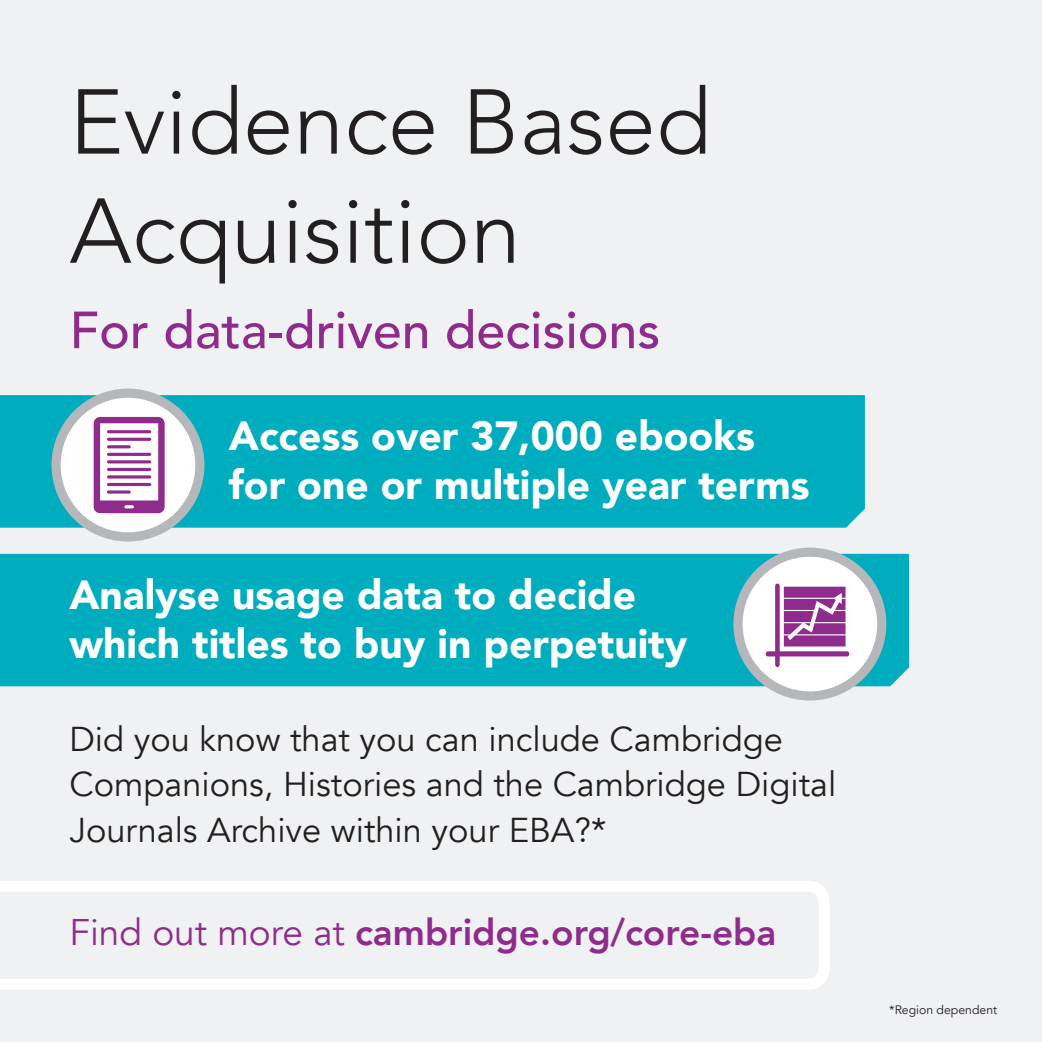
<style>
.page{position:relative;width:1042px;height:1042px;background:#f0f1f2}
.page>*{position:absolute;margin:0;border:0;box-sizing:border-box;transform-origin:0 0}
.t1{font:300 91px/109px "Avenir";color:#231f20}
.t2{font:500 51.62px "Avenir";color:#8f2b8c}
.t3{font:900 40.6px/48.8px "Avenir";color:#fff}
.t4{font:800 36.93px "Avenir";color:#8f2b8c}
.t5{font:34.48px/45.1px "Avenir";color:#231f20}
.t6{font:12.25px "Avenir";color:#231f20}
.s1{font-weight:400}
</style>
<div class="page">
<svg style="left:0;top:881px;width:829px;height:109px"></svg>
<div style="left:0;top:395px;width:865px;height:133px;background:#00adbe"></div>
<svg style="left:56px;top:393px;width:144px;height:144px;fill:#fff"></svg>
<div style="left:52px;top:388px;width:152px;height:153px;border:9px solid #b6b7bb;border-radius:50%"></div>
<svg style="left:94px;top:417px;width:71px;height:96px"></svg>
<hr style="left:107px;top:430px;width:44px;height:3px;background:#8f2b8c;border-radius:2px">
<hr style="left:107px;top:438px;width:44px;height:3px;background:#8f2b8c;border-radius:2px">
<hr style="left:107px;top:445px;width:24px;height:3px;background:#8f2b8c;border-radius:2px">
<hr style="left:107px;top:453px;width:44px;height:3px;background:#8f2b8c;border-radius:2px">
<hr style="left:107px;top:460px;width:44px;height:3px;background:#8f2b8c;border-radius:2px">
<hr style="left:107px;top:468px;width:44px;height:3px;background:#8f2b8c;border-radius:2px">
<hr style="left:107px;top:475px;width:44px;height:3px;background:#8f2b8c;border-radius:2px">
<hr style="left:107px;top:483px;width:44px;height:3px;background:#8f2b8c;border-radius:2px">
<hr style="left:107px;top:490px;width:24px;height:3px;background:#8f2b8c;border-radius:2px">
<div style="left:0;top:554px;width:909px;height:132px;background:#00adbe"></div>
<svg style="left:738px;top:552px;width:144px;height:144px;fill:#fff"></svg>
<div style="left:733px;top:547px;width:153px;height:153px;border:9px solid #b6b7bb;border-radius:50%"></div>
<div style="left:775px;top:583px;width:5px;height:84px;background:#8f2b8c;border-radius:2px"></div>
<div style="left:766px;top:651px;width:83px;height:5px;background:#8f2b8c;border-radius:2px"></div>
<svg style="left:784px;top:587px;width:61px;height:59px;background:#a24f9f"></svg>
<h1 class="t1" style="left:69px;top:68px;width:643px">Evidence Based<br>Acquisition</h1>
<h2 class="t2" style="left:69px;top:285px;width:592px">For data-driven decisions</h2>
<p class="t3" style="left:229px;top:410px;width:582px">Access over 37,000 ebooks for one or multiple year terms</p>
<p class="t3" style="left:69px;top:569px;width:619px">Analyse usage data to decide which titles to buy in perpetuity</p>
<p class="t5" style="left:69px;top:717px;width:768px">Did you know that you can include Cambridge<br>Companions, Histories and the Cambridge Digital<br>Journals Archive within your EBA?*</p>
<p class="t4" style="left:69px;top:903px;width:708px"><span class="s1">Find out more at</span> cambridge.org/core-eba</p>
<p class="t6" style="left:889px;top:1003px;width:109px">*Region dependent</p>
</div>
